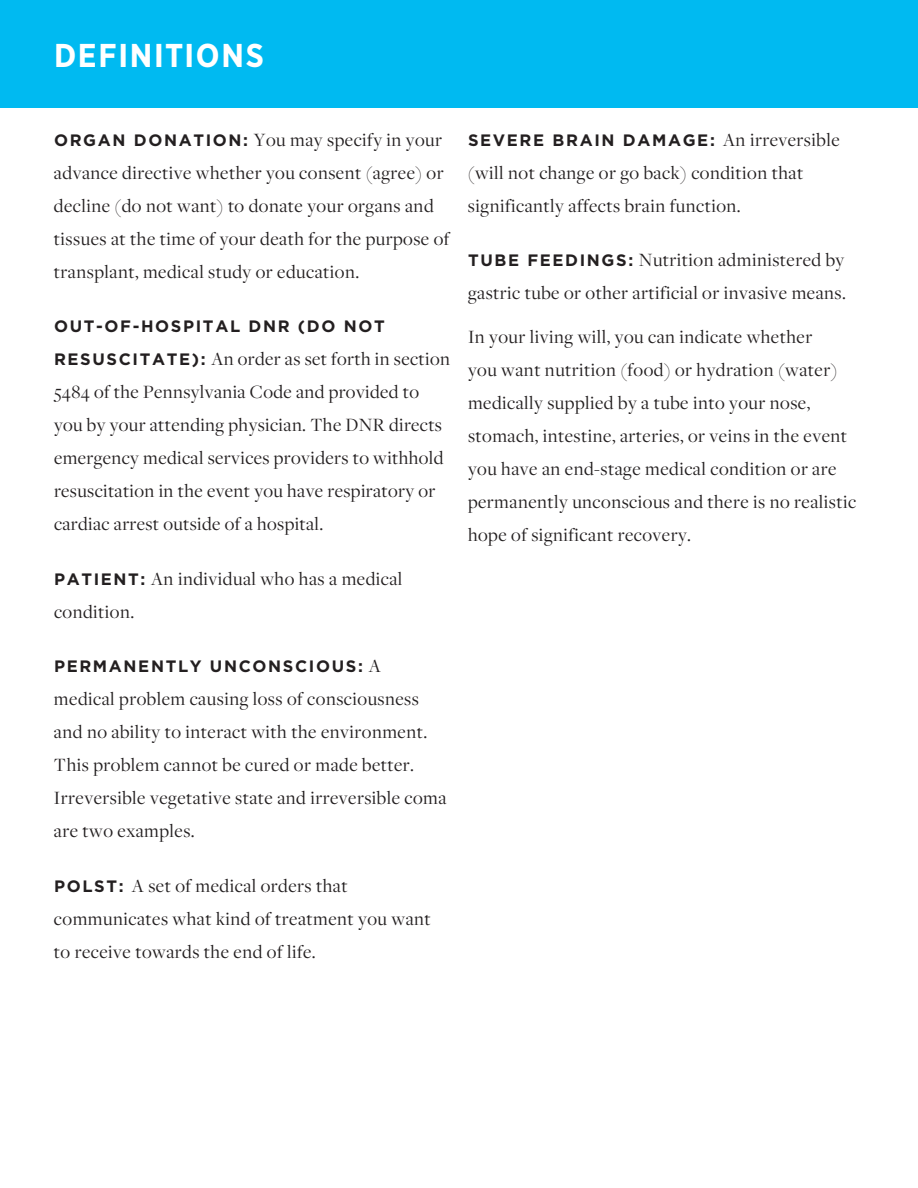
<style>
.page{position:relative;width:918px;height:1188px;background:#fff}
.page>*{position:absolute;margin:0;border:0;box-sizing:border-box;transform-origin:0 0}
.t1{font:700 33px "Gotham Narrow";letter-spacing:.05em;color:#fff}
.t2{font:19.5px/33px "Freight Disp Pro";letter-spacing:.025em;color:#231f20}
.t3{font:700 16.5px "Gotham";letter-spacing:.1em;color:#231f20}
.s1{font-family:"Gotham";font-weight:700;font-size:16.5px}
.s2{font-family:"Freight Disp Pro";font-weight:400;font-size:19.5px}
</style>
<div class="page">
<div style="left:0;top:0;width:918px;height:108px;background:#00baf1"></div>
<h1 class="t1" style="left:54px;top:34px;width:211px">DEFINITIONS</h1>
<p class="t2" style="left:54px;top:122px;width:397px"><span class="s1">ORGAN DONATION:</span> You may specify in your advance directive whether you consent (agree) or decline (do not want) to donate your organs and tissues at the time of your death for the purpose of transplant, medical study or education.</p>
<p class="t3" style="left:54px;top:315px;width:332px">OUT-OF-HOSPITAL DNR (DO NOT</p>
<p class="t2" style="left:54px;top:342px;width:398px"><span class="s1">RESUSCITATE):</span> An order as set forth in section 5484 of the Pennsylvania Code and provided to you by your attending physician. The DNR directs emergency medical services providers to withhold resuscitation in the event you have respiratory or cardiac arrest outside of a hospital.</p>
<p class="t2" style="left:54px;top:561px;width:350px"><span class="s1">PATIENT:</span> An individual who has a medical condition.</p>
<p class="t3" style="left:54px;top:656px;width:328px">PERMANENTLY UNCONSCIOUS: <span class="s2">A</span></p>
<p class="t2" style="left:54px;top:682px;width:394px">medical problem causing loss of consciousness and no ability to interact with the environment.<br>This problem cannot be cured or made better.<br>Irreversible vegetative state and irreversible coma are two examples.</p>
<p class="t2" style="left:54px;top:869px;width:378px"><span class="s1">POLST:</span> A set of medical orders that communicates what kind of treatment you want to receive towards the end of life.</p>
<p class="t3" style="left:468px;top:129px;width:373px">SEVERE BRAIN DAMAGE: <span class="s2">An irreversible</span></p>
<p class="t2" style="left:468px;top:155px;width:337px">(will not change or go back) condition that significantly affects brain function.</p>
<p class="t2" style="left:468px;top:243px;width:380px"><span class="s1">TUBE FEEDINGS:</span> Nutrition administered by gastric tube or other artificial or invasive means.</p>
<p class="t2" style="left:468px;top:320px;width:390px">In your living will, you can indicate whether<br>you want nutrition (food) or hydration (water) medically supplied by a tube into your nose, stomach, intestine, arteries, or veins in the event you have an end-stage medical condition or are permanently unconscious and there is no realistic hope of significant recovery.</p>
</div>
